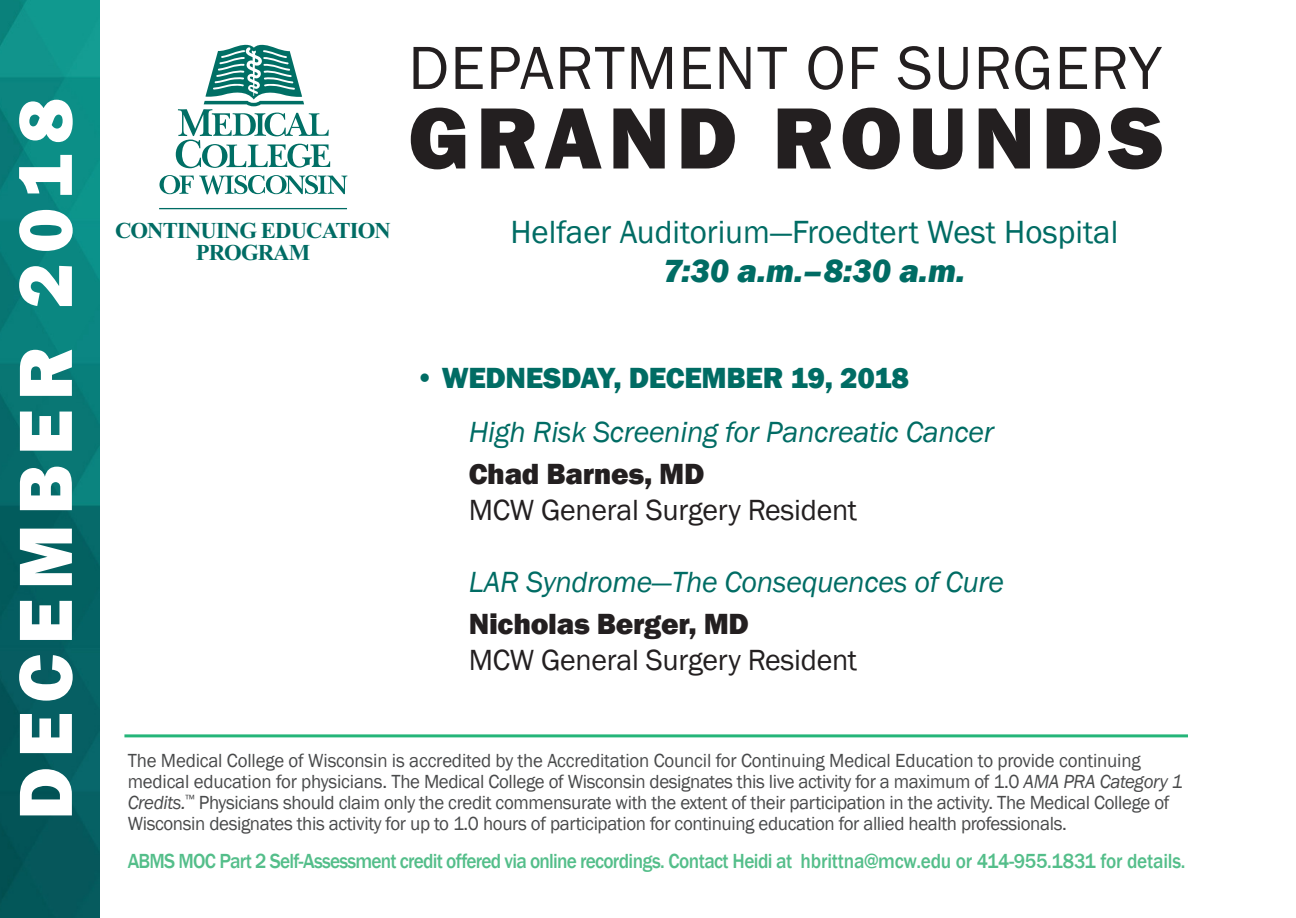
<style>
.page{position:relative;width:1296px;height:918px;background:#fff}
.page>*{position:absolute;margin:0;border:0;box-sizing:border-box;transform-origin:0 0}
.t1{font:800 90px "Franklin Gothic";letter-spacing:.07em;color:#231f20}
.t2{font:800 78px "Franklin Gothic";letter-spacing:.12em;color:#fff}
.t3{font:63px "Franklin Gothic";letter-spacing:.02em;color:#231f20}
.t4{font:33px "Franklin Gothic";color:#006c64}
.t5{font:italic 800 33px "Franklin Gothic";color:#006c64}
.t6{font:italic 30px "Franklin Gothic";letter-spacing:-.01em;color:#006c64}
.t7{font:30px "Franklin Gothic";letter-spacing:-.01em;color:#231f20}
.t8{font:800 30px "Franklin Gothic";letter-spacing:-.01em;color:#231f20}
.t9{font:800 30px "Franklin Gothic";letter-spacing:-.01em;color:#006c64}
.t10{font:700 22.8px/22.8px "Times New Roman";letter-spacing:-.04em;color:#006c64;text-align:center}
.t11{font:500 21px "Franklin Gothic";letter-spacing:-.03em;color:#54be8a;scale:.92 1}
.t12{font:19.5px/21px "Franklin Gothic";letter-spacing:-.02em;color:#494a4b}
.s1{font-style:italic}
</style>
<div class="page">
<hr style="left:159px;top:208px;width:188px;height:1px;background:#006c64">
<svg style="left:159px;top:175px;width:188px;height:19px"></svg>
<svg style="left:176px;top:45px;width:154px;height:123px"></svg>
<img style="left:0;top:0;width:99px;height:918px">
<hr style="left:124px;top:734px;width:1064px;height:3px;background:#25b579">
<p class="t2" style="left:-5px;top:820px;width:723px;rotate:-90deg">DECEMBER 2018</p>
<p class="t3" style="left:408px;top:29px;width:755px">DEPARTMENT OF SURGERY</p>
<p class="t1" style="left:408px;top:80px;width:757px">GRAND ROUNDS</p>
<p class="t10" style="left:115px;top:218px;width:277px">CONTINUING EDUCATION<br>PROGRAM</p>
<p class="t4" style="left:510px;top:211px;width:609px">Helfaer Auditorium—Froedtert West Hospital</p>
<p class="t5" style="left:663px;top:250px;width:303px">7:30 a.m.–8:30 a.m.</p>
<p class="t9" style="left:415px;top:358px;width:496px">• WEDNESDAY, DECEMBER 19, 2018</p>
<p class="t6" style="left:469px;top:413px;width:527px">High Risk Screening for Pancreatic Cancer</p>
<p class="t8" style="left:469px;top:454px;width:237px">Chad Barnes, MD</p>
<p class="t7" style="left:469px;top:491px;width:390px">MCW General Surgery Resident</p>
<p class="t6" style="left:469px;top:563px;width:537px">LAR Syndrome—The Consequences of Cure</p>
<p class="t8" style="left:469px;top:604px;width:282px">Nicholas Berger, MD</p>
<p class="t7" style="left:469px;top:641px;width:390px">MCW General Surgery Resident</p>
<p class="t12" style="left:128px;top:751px;width:1057px">The Medical College of Wisconsin is accredited by the Accreditation Council for Continuing Medical Education to provide continuing medical education for physicians. The Medical College of Wisconsin designates this live activity for a maximum of 1.0 <span class="s1">AMA PRA Category 1<br>Credits.</span><sup>™</sup> Physicians should claim only the credit commensurate with the extent of their participation in the activity. The Medical College of Wisconsin designates this activity for up to 1.0 hours of participation for continuing education for allied health professionals.</p>
<p class="t11" style="left:128px;top:848px;width:1151px">ABMS MOC Part 2 Self-Assessment credit offered via online recordings. Contact Heidi at hbrittna@mcw.edu or 414-955.1831 for details.</p>
</div>
